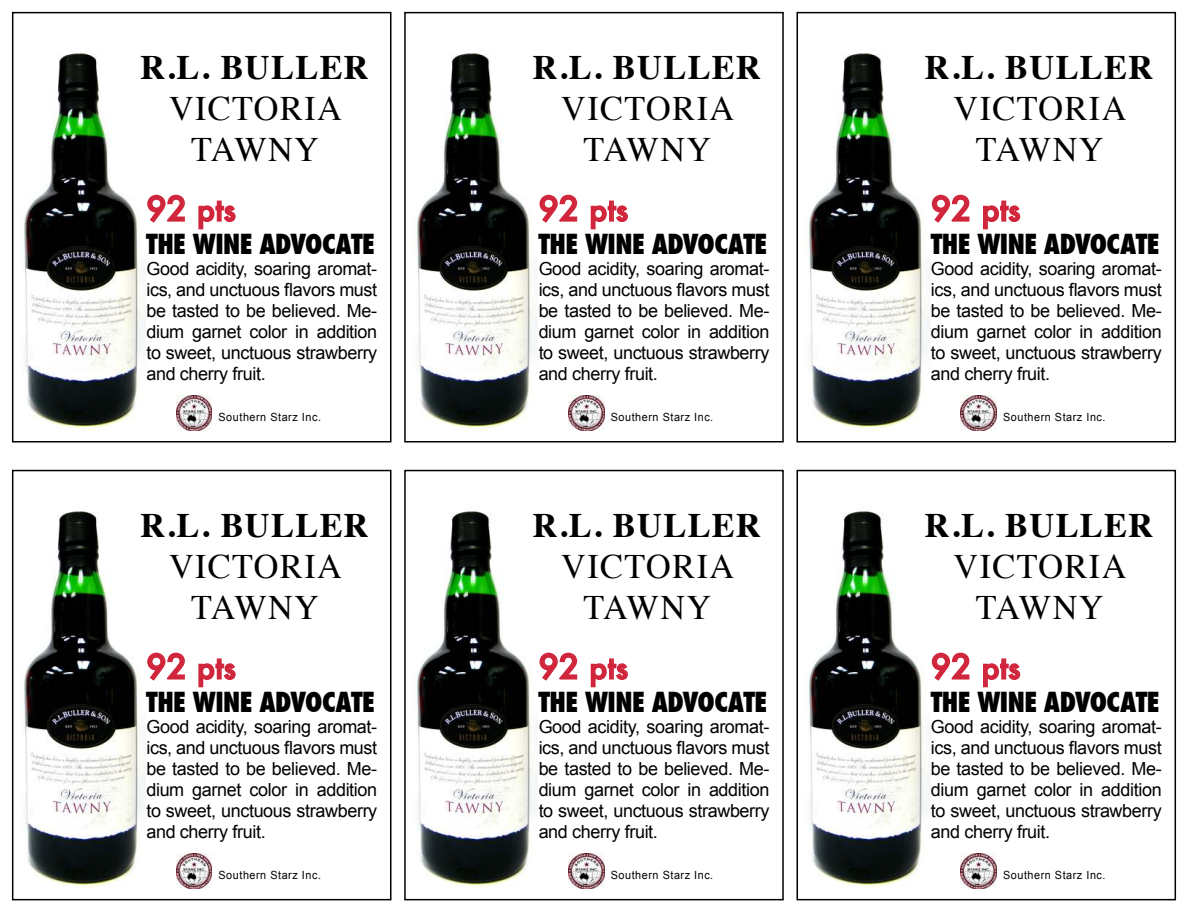
<style>
.page{position:relative;width:1188px;height:918px;background:#fff}
.page>*{position:absolute;margin:0;border:0;box-sizing:border-box;transform-origin:0 0}
.t1{font:34.35px/41.2px "Times";letter-spacing:.04em;color:#000;text-align:center}
.t2{font:700 34.35px "Times";letter-spacing:.04em;color:#000}
.t3{font:500 30px "Futura";letter-spacing:.005em;color:#d0253b}
.t4{font:800 condensed 27px "Futura";letter-spacing:-.02em;color:#000}
.t5{font:18px/21px "Arial";letter-spacing:-.02em;color:#000;text-align:justify}
.t6{font:11.25px "Arial";letter-spacing:.05em;color:#000;scale:.96 1}
.s1{font-size:33px}
</style>
<div class="page">
<div style="left:12px;top:12px;width:380px;height:430px;border:2px solid #000"></div>
<img style="left:176px;top:395px;width:36px;height:36px">
<img style="left:23px;top:53px;width:123px;height:378px">
<svg style="left:147px;top:194px;width:38px;height:29px"></svg>
<svg style="left:198px;top:200px;width:38px;height:30px"></svg>
<div style="left:404px;top:12px;width:380px;height:430px;border:2px solid #000"></div>
<svg style="left:567px;top:393px;width:39px;height:39px"></svg>
<img style="left:569px;top:395px;width:35px;height:36px">
<img style="left:416px;top:53px;width:122px;height:378px">
<svg style="left:539px;top:194px;width:39px;height:29px"></svg>
<svg style="left:590px;top:200px;width:38px;height:30px"></svg>
<div style="left:797px;top:12px;width:379px;height:430px;border:2px solid #000"></div>
<svg style="left:959px;top:393px;width:39px;height:39px"></svg>
<img style="left:961px;top:395px;width:35px;height:36px">
<img style="left:808px;top:53px;width:122px;height:378px">
<svg style="left:931px;top:194px;width:39px;height:29px"></svg>
<svg style="left:983px;top:200px;width:38px;height:30px"></svg>
<div style="left:12px;top:470px;width:380px;height:430px;border:2px solid #000"></div>
<svg style="left:174px;top:850px;width:40px;height:40px"></svg>
<img style="left:176px;top:853px;width:36px;height:35px">
<img style="left:23px;top:511px;width:123px;height:378px">
<svg style="left:147px;top:652px;width:38px;height:29px"></svg>
<svg style="left:198px;top:658px;width:38px;height:30px"></svg>
<div style="left:404px;top:470px;width:380px;height:430px;border:2px solid #000"></div>
<svg style="left:567px;top:850px;width:39px;height:40px"></svg>
<img style="left:569px;top:853px;width:35px;height:35px">
<img style="left:416px;top:511px;width:122px;height:378px">
<svg style="left:539px;top:652px;width:39px;height:29px"></svg>
<svg style="left:590px;top:658px;width:38px;height:30px"></svg>
<div style="left:797px;top:470px;width:379px;height:430px;border:2px solid #000"></div>
<svg style="left:959px;top:850px;width:39px;height:40px"></svg>
<img style="left:961px;top:853px;width:35px;height:35px">
<img style="left:808px;top:511px;width:122px;height:378px">
<svg style="left:931px;top:652px;width:39px;height:29px"></svg>
<svg style="left:983px;top:658px;width:38px;height:30px"></svg>
<h1 class="t2" style="left:140px;top:47px;width:230px">R.L. BULLER</h1>
<h1 class="t1" style="left:169px;top:87px;width:174px">VICTORIA<br>TAWNY</h1>
<h2 class="t3" style="left:146px;top:198px;width:91px"><span class="s1">92</span> pts</h2>
<h3 class="t4" style="left:146px;top:229px;width:230px">THE WINE ADVOCATE</h3>
<p class="t5" style="left:146px;top:260px;width:232px">Good acidity, soaring aromat&shy;ics, and unctuous flavors must be tasted to be believed. Me&shy;dium garnet color in addition to sweet, unctuous strawberry and cherry fruit.</p>
<p class="t6" style="left:219px;top:413px;width:108px">Southern Starz Inc.</p>
<h1 class="t2" style="left:140px;top:505px;width:230px">R.L. BULLER</h1>
<h1 class="t1" style="left:169px;top:545px;width:174px">VICTORIA<br>TAWNY</h1>
<h2 class="t3" style="left:146px;top:656px;width:91px"><span class="s1">92</span> pts</h2>
<h3 class="t4" style="left:146px;top:687px;width:230px">THE WINE ADVOCATE</h3>
<p class="t5" style="left:146px;top:718px;width:232px">Good acidity, soaring aromat&shy;ics, and unctuous flavors must be tasted to be believed. Me&shy;dium garnet color in addition to sweet, unctuous strawberry and cherry fruit.</p>
<p class="t6" style="left:219px;top:871px;width:108px">Southern Starz Inc.</p>
<h1 class="t2" style="left:533px;top:47px;width:230px">R.L. BULLER</h1>
<h1 class="t1" style="left:561px;top:87px;width:174px">VICTORIA<br>TAWNY</h1>
<h2 class="t3" style="left:539px;top:198px;width:91px"><span class="s1">92</span> pts</h2>
<h3 class="t4" style="left:539px;top:229px;width:230px">THE WINE ADVOCATE</h3>
<p class="t5" style="left:539px;top:260px;width:232px">Good acidity, soaring aromat&shy;ics, and unctuous flavors must be tasted to be believed. Me&shy;dium garnet color in addition to sweet, unctuous strawberry and cherry fruit.</p>
<p class="t6" style="left:611px;top:413px;width:108px">Southern Starz Inc.</p>
<h1 class="t2" style="left:533px;top:505px;width:230px">R.L. BULLER</h1>
<h1 class="t1" style="left:561px;top:545px;width:174px">VICTORIA<br>TAWNY</h1>
<h2 class="t3" style="left:539px;top:656px;width:91px"><span class="s1">92</span> pts</h2>
<h3 class="t4" style="left:539px;top:687px;width:230px">THE WINE ADVOCATE</h3>
<p class="t5" style="left:539px;top:718px;width:232px">Good acidity, soaring aromat&shy;ics, and unctuous flavors must be tasted to be believed. Me&shy;dium garnet color in addition to sweet, unctuous strawberry and cherry fruit.</p>
<p class="t6" style="left:611px;top:871px;width:108px">Southern Starz Inc.</p>
<h1 class="t2" style="left:925px;top:47px;width:230px">R.L. BULLER</h1>
<h1 class="t1" style="left:954px;top:87px;width:174px">VICTORIA<br>TAWNY</h1>
<h2 class="t3" style="left:931px;top:198px;width:91px"><span class="s1">92</span> pts</h2>
<h3 class="t4" style="left:931px;top:229px;width:230px">THE WINE ADVOCATE</h3>
<p class="t5" style="left:931px;top:260px;width:232px">Good acidity, soaring aromat&shy;ics, and unctuous flavors must be tasted to be believed. Me&shy;dium garnet color in addition to sweet, unctuous strawberry and cherry fruit.</p>
<p class="t6" style="left:1003px;top:413px;width:108px">Southern Starz Inc.</p>
<h1 class="t2" style="left:925px;top:505px;width:230px">R.L. BULLER</h1>
<h1 class="t1" style="left:954px;top:545px;width:174px">VICTORIA<br>TAWNY</h1>
<h2 class="t3" style="left:931px;top:656px;width:91px"><span class="s1">92</span> pts</h2>
<h3 class="t4" style="left:931px;top:687px;width:230px">THE WINE ADVOCATE</h3>
<p class="t5" style="left:931px;top:718px;width:232px">Good acidity, soaring aromat&shy;ics, and unctuous flavors must be tasted to be believed. Me&shy;dium garnet color in addition to sweet, unctuous strawberry and cherry fruit.</p>
<p class="t6" style="left:1003px;top:871px;width:108px">Southern Starz Inc.</p>
</div>
